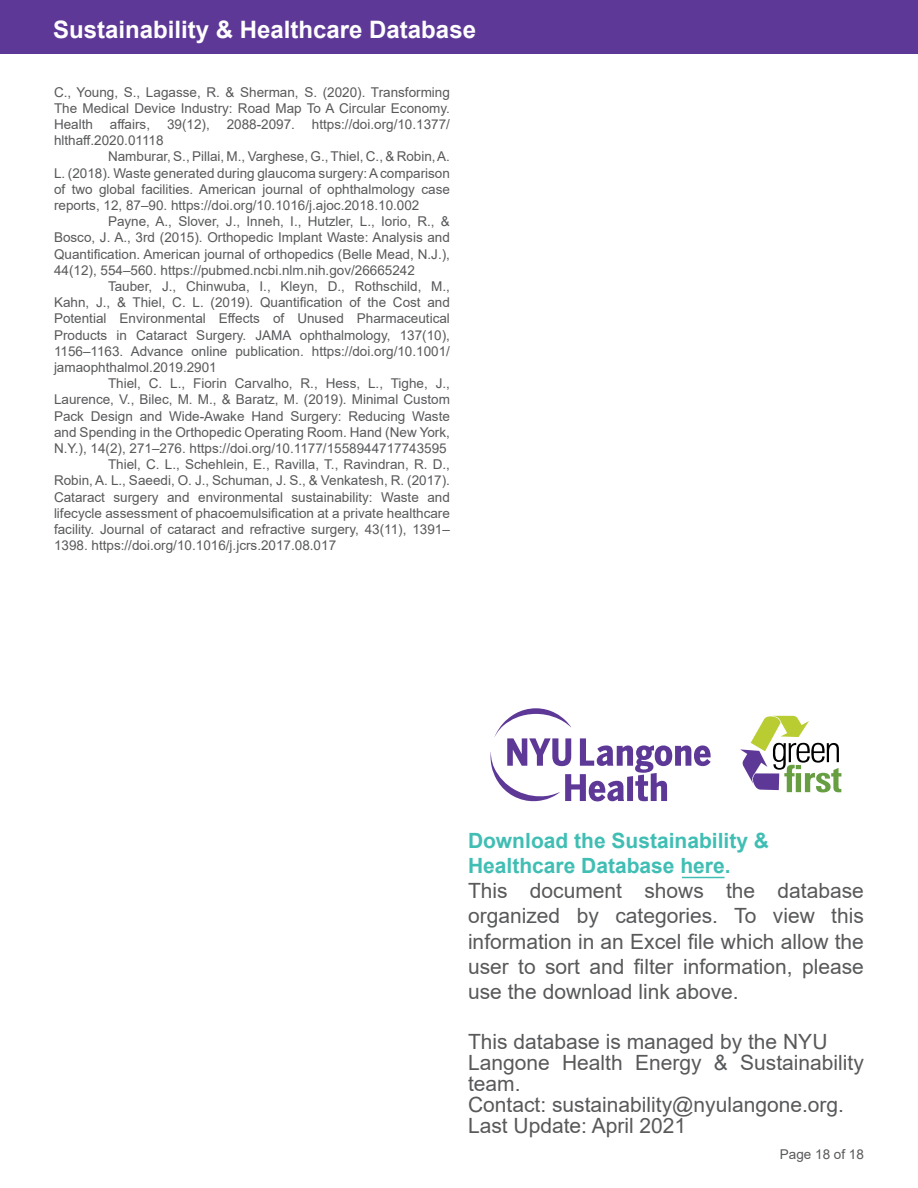
<style>
.page{position:relative;width:918px;height:1188px;background:#fff}
.page>*{position:absolute;margin:0;border:0;box-sizing:border-box;transform-origin:0 0}
.t1{font:700 24px "Arial";color:#fff}
.t2{font:21px/25.2px "Arial";color:#58595b;text-align:justify}
.t3{font:700 21px/25.2px "Arial";color:#40beb4}
.t4{font:13.5px/16.2px "Arial";color:#58595b;text-align:justify}
</style>
<div class="page">
<div style="left:0;top:0;width:918px;height:54px;background:#5e3896"></div>
<svg style="left:740px;top:716px;width:101px;height:76px"></svg>
<svg style="left:491px;top:708px;width:220px;height:93px"></svg>
<hr style="left:682px;top:877px;width:43px;height:1px;background:#40beb4">
<h1 class="t1" style="left:53px;top:13px;width:424px">Sustainability &amp; Healthcare Database</h1>
<p class="t4" style="left:54px;top:84px;width:397px">C., Young, S., Lagasse, R. &amp; Sherman, S. (2020). Transforming The Medical Device Industry: Road Map To A Circular Economy.<br>Health</p>
<p class="t4" style="left:110px;top:116px;width:42px">affairs,</p>
<p class="t4" style="left:167px;top:116px;width:44px">39(12),</p>
<p class="t4" style="left:227px;top:116px;width:70px">2088-2097.</p>
<p class="t4" style="left:312px;top:116px;width:140px">https://doi.org/10.1377/</p>
<p class="t4" style="left:54px;top:132px;width:111px">hlthaff.2020.01118</p>
<p class="t4" style="left:108px;top:148px;width:344px">Namburar, S., Pillai, M., Varghese, G., Thiel, C., &amp; Robin, A.</p>
<p class="t4" style="left:54px;top:165px;width:397px">L. (2018). Waste generated during glaucoma surgery: A comparison</p>
<p class="t4" style="left:54px;top:181px;width:397px">of two global facilities. American journal of ophthalmology case</p>
<p class="t4" style="left:54px;top:197px;width:367px">reports, 12, 87–90. https://doi.org/10.1016/j.ajoc.2018.10.002</p>
<p class="t4" style="left:108px;top:213px;width:344px">Payne, A., Slover, J., Inneh, I., Hutzler, L., Iorio, R., &amp;</p>
<p class="t4" style="left:54px;top:229px;width:398px">Bosco, J. A., 3rd (2015). Orthopedic Implant Waste: Analysis and</p>
<p class="t4" style="left:54px;top:246px;width:398px">Quantification. American journal of orthopedics (Belle Mead, N.J.),</p>
<p class="t4" style="left:54px;top:262px;width:362px">44(12), 554–560. https://pubmed.ncbi.nlm.nih.gov/26665242</p>
<p class="t4" style="left:108px;top:278px;width:344px">Tauber, J., Chinwuba, I., Kleyn, D., Rothschild, M.,</p>
<p class="t4" style="left:54px;top:294px;width:397px">Kahn, J., &amp; Thiel, C. L. (2019). Quantification of the Cost and</p>
<p class="t4" style="left:54px;top:310px;width:397px">Potential Environmental Effects of Unused Pharmaceutical</p>
<p class="t4" style="left:54px;top:327px;width:397px">Products in Cataract Surgery. JAMA ophthalmology, 137(10),</p>
<p class="t4" style="left:54px;top:343px;width:397px">1156–1163. Advance online publication. https://doi.org/10.1001/</p>
<p class="t4" style="left:54px;top:359px;width:164px">jamaophthalmol.2019.2901</p>
<p class="t4" style="left:108px;top:375px;width:343px">Thiel, C. L., Fiorin Carvalho, R., Hess, L., Tighe, J.,</p>
<p class="t4" style="left:54px;top:391px;width:397px">Laurence, V., Bilec, M. M., &amp; Baratz, M. (2019). Minimal Custom</p>
<p class="t4" style="left:54px;top:408px;width:397px">Pack Design and Wide-Awake Hand Surgery: Reducing Waste</p>
<p class="t4" style="left:54px;top:424px;width:397px">and Spending in the Orthopedic Operating Room. Hand (New York,</p>
<p class="t4" style="left:54px;top:440px;width:394px">N.Y.), 14(2), 271–276. https://doi.org/10.1177/1558944717743595</p>
<p class="t4" style="left:108px;top:456px;width:344px">Thiel, C. L., Schehlein, E., Ravilla, T., Ravindran, R. D.,</p>
<p class="t4" style="left:54px;top:472px;width:398px">Robin, A. L., Saeedi, O. J., Schuman, J. S., &amp; Venkatesh, R. (2017).</p>
<p class="t4" style="left:54px;top:489px;width:397px">Cataract surgery and environmental sustainability: Waste and</p>
<p class="t4" style="left:54px;top:505px;width:397px">lifecycle assessment of phacoemulsification at a private healthcare</p>
<p class="t4" style="left:54px;top:521px;width:397px">facility. Journal of cataract and refractive surgery, 43(11), 1391–</p>
<p class="t4" style="left:54px;top:537px;width:284px">1398. https://doi.org/10.1016/j.jcrs.2017.08.017</p>
<h2 class="t3" style="left:468px;top:828px;width:303px">Download the Sustainability &amp;<br>Healthcare Database here.</h2>
<h2 class="t2" style="left:468px;top:878px;width:398px">This document shows the database organized by categories. To view this information in an Excel file which allow the user to sort and filter information, please use the download link above.</h2>
<h2 class="t2" style="left:468px;top:1031px;width:397px;line-height:21px;text-align:left">This database is managed by the NYU<br>Langone Health Energy &amp; Sustainability team.<br>Contact: sustainability@nyulangone.org.<br>Last Update: April 2021</h2>
<p class="t4" style="left:780px;top:1146px;width:86px">Page 18 of 18</p>
</div>
